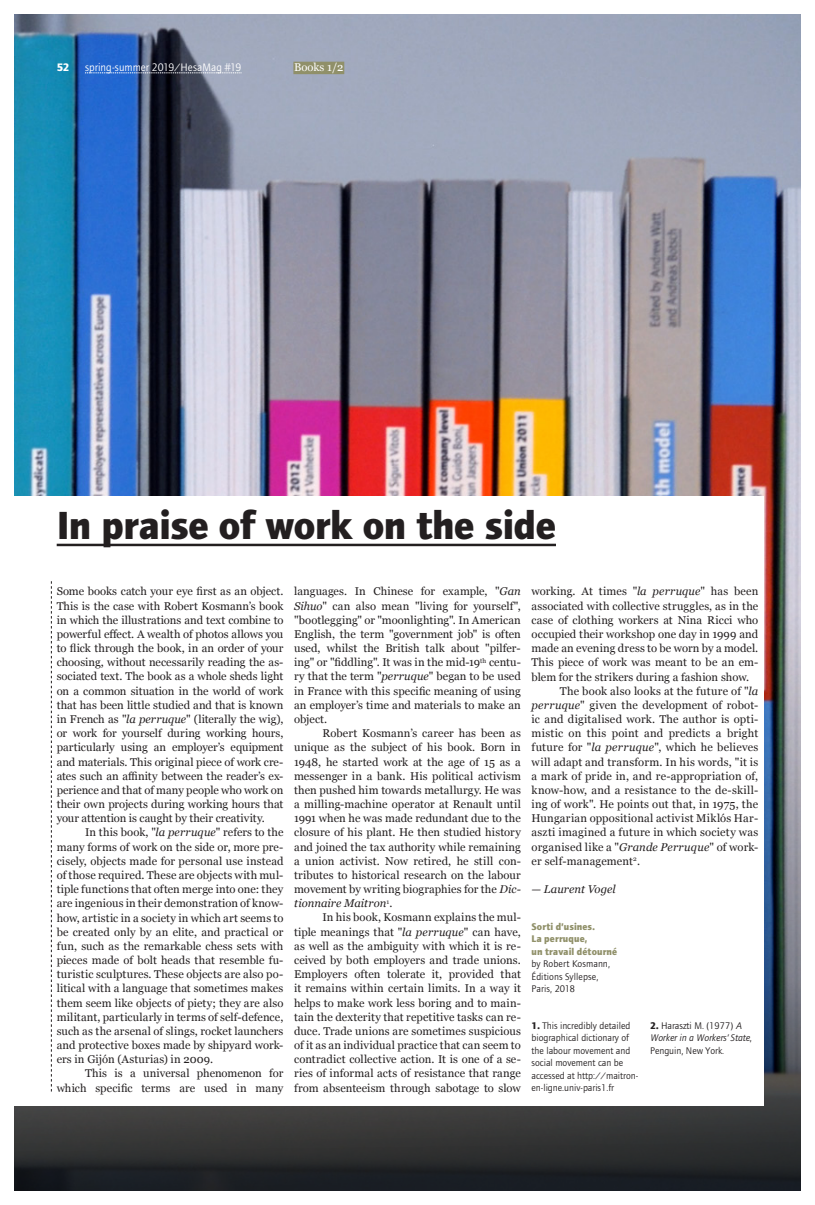
<style>
.page{position:relative;width:815px;height:1205px;background:#fff}
.page>*{position:absolute;margin:0;border:0;box-sizing:border-box;transform-origin:0 0}
.t1{font:40.62px "etui Foundry Journal bold";letter-spacing:-.01em;color:#231f20}
.t2{font:11.25px/14.1px "Georgia";letter-spacing:.01em;color:#231f20;text-align:justify}
.t3{font:11.25px "etui Foundry Journal book";letter-spacing:.005em;color:#fff}
.t4{font:italic 11.25px "Georgia";letter-spacing:.005em;color:#231f20}
.t5{font:11.25px "Georgia";color:#fff}
.t6{font:11.25px "etui Foundry Journal bold";color:#fff}
.t7{font:10px/12.5px "etui Foundry Journal book";color:#231f20}
.t8{font:10px/12.5px "etui Foundry Journal bold";letter-spacing:.01em;color:#909069}
.t9{font:italic 10px "etui Foundry Journal Book";color:#231f20}
.s1{font-style:italic}
.s2{font-family:"etui Foundry Journal bold"}
.s3{font-family:"etui Foundry Journal Book";font-style:italic}
.s4{font-family:"etui Foundry Journal book";font-style:normal}
</style>
<div class="page">
<img style="left:14px;top:14px;width:787px;height:1177px">
<div style="left:0;top:496px;width:764px;height:610px;background:#fff"></div>
<hr style="left:57px;top:544px;width:499px;height:2px;background:#231f20">
<svg style="left:51px;top:581px;width:1px;height:510px"></svg>
<svg style="left:85px;top:73px;width:157px;height:1px"></svg>
<div style="left:293px;top:62px;width:51px;height:12px;background:#909069"></div>
<p class="t6" style="left:57px;top:60px;width:14px">52</p>
<p class="t3" style="left:85px;top:61px;width:158px">spring-summer 2019/HesaMag #19</p>
<p class="t5" style="left:294px;top:59px;width:51px">Books 1/2</p>
<h1 class="t1" style="left:57px;top:501px;width:501px">In praise of work on the side</h1>
<p class="t2" style="left:57px;top:584px;width:228px">Some books catch your eye first as an object.<br>This is the case with Robert Kosmann’s book in which the illustrations and text combine to powerful effect. A wealth of photos allows you to flick through the book, in an order of your choosing, without necessarily reading the as&shy;sociated text. The book as a whole sheds light on a common situation in the world of work that has been little studied and that is known in French as "<span class="s1">la perruque</span>" (literally the wig), or work for yourself during working hours, particularly using an employer’s equipment and materials. This original piece of work cre&shy;ates such an affinity between the reader’s ex&shy;perience and that of many people who work on their own projects during working hours that your attention is caught by their creativity.</p>
<p class="t2" style="left:57px;top:825px;width:228px;text-indent:28px">In this book, "<span class="s1">la perruque</span>" refers to the many forms of work on the side or, more pre&shy;cisely, objects made for personal use instead of those required. These are objects with mul&shy;tiple functions that often merge into one: they are ingenious in their demonstration of know&shy;how, artistic in a society in which art seems to be created only by an elite, and practical or fun, such as the remarkable chess sets with pieces made of bolt heads that resemble fu&shy;turistic sculptures. These objects are also po&shy;litical with a language that sometimes makes them seem like objects of piety; they are also militant, particularly in terms of self-defence, such as the arsenal of slings, rocket launchers and protective boxes made by shipyard work&shy;ers in Gijón (Asturias) in 2009.</p>
<p class="t2" style="left:57px;top:1066px;width:228px;text-align:right">This is a universal phenomenon for which specific terms are used in many</p>
<p class="t2" style="left:532px;top:584px;width:228px">working. At times "<span class="s1">la perruque</span>" has been</p>
<p class="t2" style="left:532px;top:598px;width:228px">associated with collective struggles, as in the</p>
<p class="t2" style="left:532px;top:612px;width:228px">case of clothing workers at Nina Ricci who</p>
<p class="t2" style="left:532px;top:626px;width:228px">occupied their workshop one day in 1999 and</p>
<p class="t2" style="left:532px;top:641px;width:228px">made an evening dress to be worn by a model.</p>
<p class="t2" style="left:532px;top:655px;width:228px">This piece of work was meant to be an em-</p>
<p class="t2" style="left:532px;top:669px;width:219px">blem for the strikers during a fashion show.</p>
<p class="t2" style="left:560px;top:683px;width:200px">The book also looks at the future of "<span class="s1">la</span></p>
<p class="t2" style="left:532px;top:697px;width:228px"><span class="s1">perruque</span>" given the development of robot-</p>
<p class="t2" style="left:532px;top:711px;width:228px">ic and digitalised work. The author is opti-</p>
<p class="t2" style="left:532px;top:726px;width:228px">mistic on this point and predicts a bright</p>
<p class="t2" style="left:532px;top:740px;width:228px">future for "<span class="s1">la perruque</span>", which he believes</p>
<p class="t2" style="left:532px;top:754px;width:228px">will adapt and transform. In his words, "it is</p>
<p class="t2" style="left:532px;top:768px;width:228px">a mark of pride in, and re-appropriation of,</p>
<p class="t2" style="left:532px;top:782px;width:228px">know-how, and a resistance to the de-skill-</p>
<p class="t2" style="left:532px;top:797px;width:228px">ing of work". He points out that, in 1975, the</p>
<p class="t2" style="left:532px;top:811px;width:228px">Hungarian oppositional activist Miklós Har-</p>
<p class="t2" style="left:532px;top:825px;width:228px">aszti imagined a future in which society was</p>
<p class="t2" style="left:532px;top:839px;width:228px">organised like a "<span class="s1">Grande Perruque</span>" of work-</p>
<p class="t2" style="left:532px;top:853px;width:110px">er self-management<sup>2</sup>.</p>
<p class="t4" style="left:531px;top:881px;width:86px">— Laurent Vogel</p>
<p class="t8" style="left:531px;top:920px;width:87px">Sorti d’usines.<br>La perruque,<br>un travail détourné</p>
<p class="t7" style="left:531px;top:958px;width:80px">by Robert Kosmann,<br>Éditions Syllepse,<br>Paris, 2018</p>
<p class="t2" style="left:294px;top:584px;width:228px">languages. In Chinese for example, "<span class="s1">Gan Sihuo</span>" can also mean "living for yourself", "bootlegging" or "moonlighting". In American English, the term "government job" is often used, whilst the British talk about "pilfer&shy;ing" or "fiddling". It was in the mid-19<sup>th</sup> centu&shy;ry that the term "<span class="s1">perruque</span>" began to be used in France with this specific meaning of using an employer’s time and materials to make an object.</p>
<p class="t2" style="left:294px;top:726px;width:228px;text-indent:28px">Robert Kosmann’s career has been as unique as the subject of his book. Born in 1948, he started work at the age of 15 as a messenger in a bank. His political activism then pushed him towards metallurgy. He was a milling-machine operator at Renault until 1991 when he was made redundant due to the closure of his plant. He then studied history and joined the tax authority while remaining a union activist. Now retired, he still con&shy;tributes to historical research on the labour movement by writing biographies for the <span class="s1">Dic&shy;tionnaire Maitron</span><sup>1</sup>.</p>
<p class="t2" style="left:294px;top:910px;width:228px;text-indent:28px">In his book, Kosmann explains the mul&shy;tiple meanings that "<span class="s1">la perruque</span>" can have, as well as the ambiguity with which it is re&shy;ceived by both employers and trade unions.<br>Employers often tolerate it, provided that it remains within certain limits. In a way it helps to make work less boring and to main&shy;tain the dexterity that repetitive tasks can re&shy;duce. Trade unions are sometimes suspicious of it as an individual practice that can seem to contradict collective action. It is one of a se&shy;ries of informal acts of resistance that range from absenteeism through sabotage to slow</p>
<p class="t7" style="left:531px;top:1019px;width:108px"><span class="s2">1.</span> This incredibly detailed biographical dictionary of the labour movement and social movement can be accessed at http://maitron&shy;en-ligne.univ-paris1.fr</p>
<p class="t7" style="left:650px;top:1019px;width:93px"><span class="s2">2.</span> Haraszti M. (1977) <span class="s3">A</span></p>
<p class="t9" style="left:650px;top:1032px;width:103px">Worker in a Workers’ State<span class="s4">,</span></p>
<p class="t7" style="left:650px;top:1044px;width:75px">Penguin, New York.</p>
</div>
